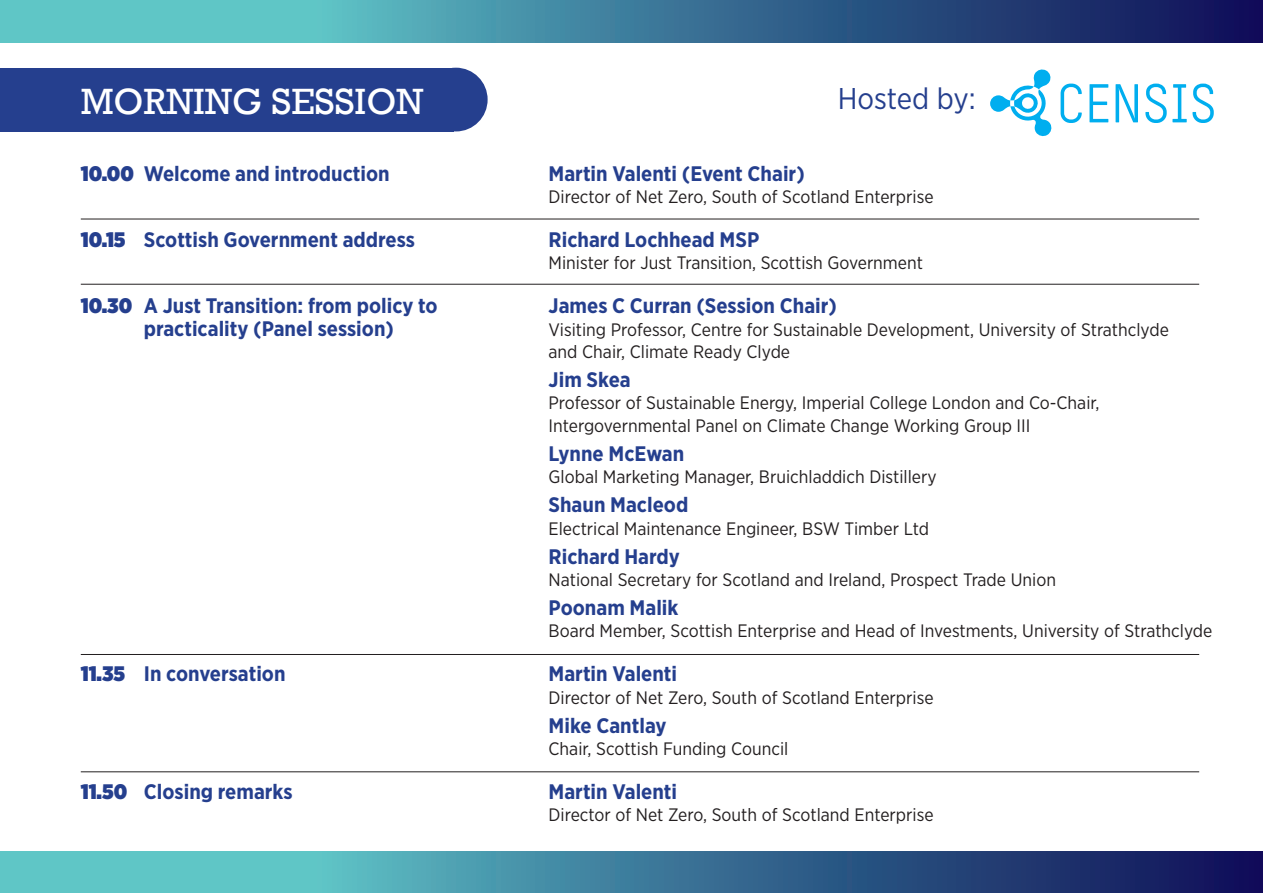
<style>
.page{position:relative;width:1263px;height:893px;background:#fff}
.page>*{position:absolute;margin:0;border:0;box-sizing:border-box;transform-origin:0 0}
.t1{font:37.5px "Rockwell";color:#fff}
.t2{font:30px "Gotham Narrow";letter-spacing:-.005em;color:#253f8e}
.t3{font:700 21px "Gotham Narrow";color:#253f8e}
.t4{font:18px/22.5px "Gotham Narrow";color:#231f20}
.s1{font-weight:900}
</style>
<div class="page">
<div style="left:0;top:68px;width:454px;height:63px;background:#253f8e"></div>
<div style="left:424px;top:68px;width:64px;height:63px;background:#253f8e;border-radius:50%"></div>
<svg style="left:990px;top:69px;width:62px;height:68px"></svg>
<svg style="left:1060px;top:84px;width:22px;height:39px"></svg>
<svg style="left:1089px;top:84px;width:19px;height:38px"></svg>
<svg style="left:1115px;top:84px;width:23px;height:38px"></svg>
<svg style="left:1145px;top:84px;width:69px;height:39px"></svg>
<hr style="left:81px;top:219px;width:1118px;height:1px;background:#231f20">
<hr style="left:81px;top:284px;width:1118px;height:1px;background:#231f20">
<hr style="left:81px;top:654px;width:1118px;height:1px;background:#231f20">
<hr style="left:81px;top:771px;width:1118px;height:1px;background:#231f20">
<svg style="left:0;top:0;width:1263px;height:43px;background:#3d7b9a"></svg>
<svg style="left:0;top:851px;width:1263px;height:42px;background:#3d7b9a"></svg>
<h1 class="t1" style="left:81px;top:80px;width:344px">MORNING SESSION</h1>
<h2 class="t2" style="left:838px;top:81px;width:139px">Hosted by:</h2>
<p class="t3" style="left:81px;top:160px;width:310px"><span class="s1">10.00</span> Welcome and introduction</p>
<p class="t3" style="left:548px;top:160px;width:258px">Martin Valenti (Event Chair)</p>
<p class="t4" style="left:549px;top:185px;width:386px">Director of Net Zero, South of Scotland Enterprise</p>
<p class="t3" style="left:81px;top:227px;width:336px"><span class="s1">10.15</span> Scottish Government address</p>
<p class="t3" style="left:549px;top:227px;width:212px">Richard Lochhead MSP</p>
<p class="t4" style="left:549px;top:252px;width:376px">Minister for Just Transition, Scottish Government</p>
<p class="t3" style="left:81px;top:293px;width:358px"><span class="s1">10.30</span> A Just Transition: from policy to</p>
<p class="t3" style="left:548px;top:293px;width:290px">James C Curran (Session Chair)</p>
<p class="t3" style="left:144px;top:315px;width:252px">practicality (Panel session)</p>
<p class="t4" style="left:549px;top:318px;width:622px">Visiting Professor, Centre for Sustainable Development, University of Strathclyde and Chair, Climate Ready Clyde</p>
<p class="t3" style="left:548px;top:367px;width:84px">Jim Skea</p>
<p class="t4" style="left:549px;top:392px;width:552px">Professor of Sustainable Energy, Imperial College London and Co-Chair,<br>Intergovernmental Panel on Climate Change Working Group III</p>
<p class="t3" style="left:548px;top:441px;width:137px">Lynne McEwan</p>
<p class="t4" style="left:549px;top:466px;width:390px">Global Marketing Manager, Bruichladdich Distillery</p>
<p class="t3" style="left:548px;top:492px;width:141px">Shaun Macleod</p>
<p class="t4" style="left:548px;top:517px;width:382px">Electrical Maintenance Engineer, BSW Timber Ltd</p>
<p class="t3" style="left:548px;top:543px;width:133px">Richard Hardy</p>
<p class="t4" style="left:548px;top:568px;width:509px">National Secretary for Scotland and Ireland, Prospect Trade Union</p>
<p class="t3" style="left:548px;top:595px;width:131px">Poonam Malik</p>
<p class="t4" style="left:549px;top:620px;width:665px">Board Member, Scottish Enterprise and Head of Investments, University of Strathclyde</p>
<p class="t3" style="left:81px;top:661px;width:206px"><span class="s1">11.35</span> In conversation</p>
<p class="t3" style="left:548px;top:661px;width:130px">Martin Valenti</p>
<p class="t4" style="left:549px;top:686px;width:386px">Director of Net Zero, South of Scotland Enterprise</p>
<p class="t3" style="left:548px;top:712px;width:119px">Mike Cantlay</p>
<p class="t4" style="left:549px;top:737px;width:241px">Chair, Scottish Funding Council</p>
<p class="t3" style="left:81px;top:779px;width:213px"><span class="s1">11.50</span> Closing remarks</p>
<p class="t3" style="left:548px;top:779px;width:130px">Martin Valenti</p>
<p class="t4" style="left:549px;top:804px;width:386px">Director of Net Zero, South of Scotland Enterprise</p>
</div>
